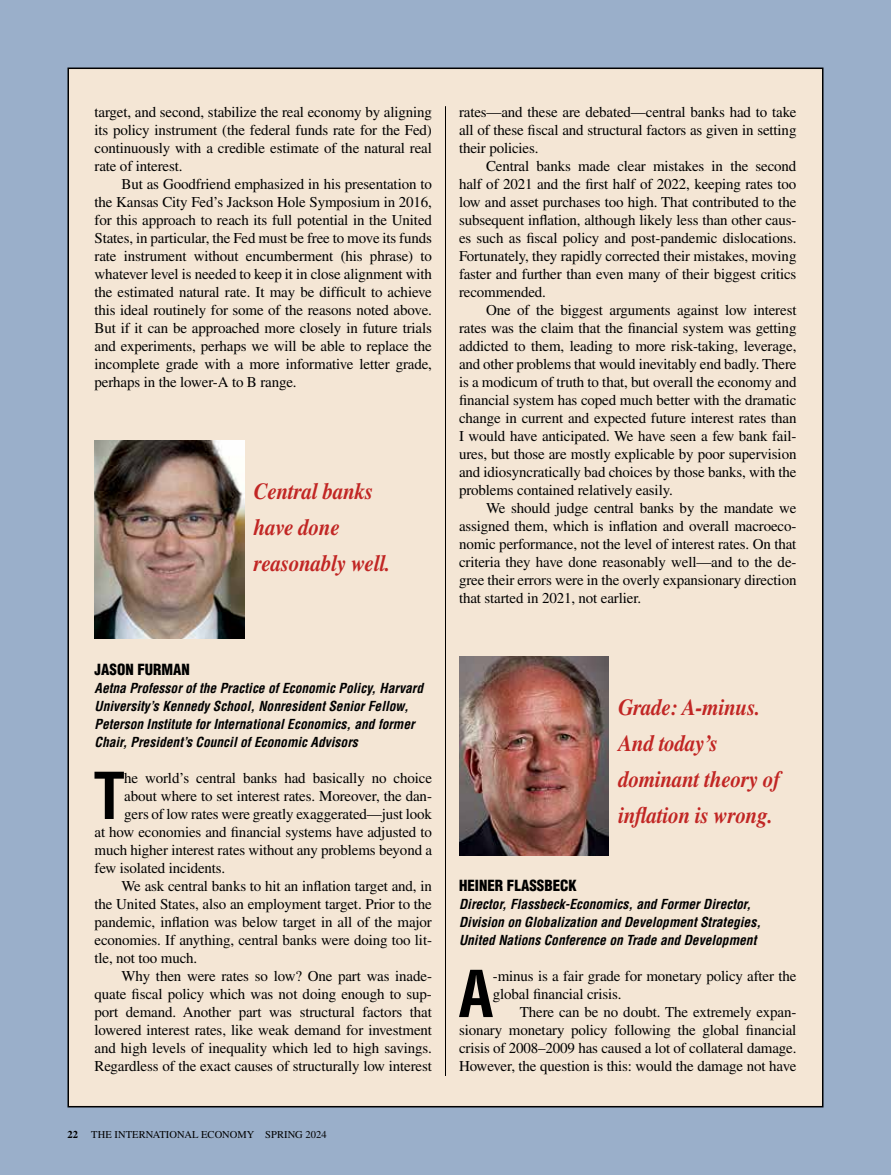
<style>
.page{position:relative;width:891px;height:1175px;background:#fff}
.page>*{position:absolute;margin:0;border:0;box-sizing:border-box;transform-origin:0 0}
.t1{font:700 condensed 63px "Helvetica LT Std";color:#000}
.t2{font:italic 700 23.1px/36px "Times LT Std";letter-spacing:-.01em;color:#c12624;scale:.91 1}
.t3{font:15px/18px "Times LT Std";letter-spacing:-.01em;color:#000;text-align:justify}
.t4{font:900 condensed 15px "Helvetica LT Std";color:#000}
.t5{font:italic 700 condensed 13.5px/18px "Helvetica LT Std";color:#000}
.t6{font:10.5px "Times LT Std";letter-spacing:.005em;color:#000}
.t7{font:700 10.5px "Times LT Std";color:#000}
</style>
<div class="page">
<div style="left:0;top:0;width:891px;height:1174px;background:#9aafca"></div>
<div style="left:68px;top:68px;width:755px;height:1038px;background:#f4e6d5"></div>
<img style="left:94px;top:441px;width:150px;height:198px">
<img style="left:459px;top:657px;width:150px;height:198px">
<hr style="left:445px;top:106px;width:1px;height:969px;background:#000">
<p class="t3" style="left:94px;top:103px;width:339px">target, and second, stabilize the real economy by aligning its policy instrument (the federal funds rate for the Fed) continuously with a credible estimate of the natural real rate of interest.</p>
<p class="t3" style="left:94px;top:175px;width:339px;text-indent:27px">But as Goodfriend emphasized in his presentation to the Kansas City Fed’s Jackson Hole Symposium in 2016, for this approach to reach its full potential in the United States, in particular, the Fed must be free to move its funds rate instrument without encumberment (his phrase) to whatever level is needed to keep it in close alignment with the estimated natural rate. It may be difficult to achieve this ideal routinely for some of the reasons noted above.<br>But if it can be approached more closely in future trials and experiments, perhaps we will be able to replace the incomplete grade with a more informative letter grade, perhaps in the lower-A to B range.</p>
<h2 class="t2" style="left:254px;top:473px;width:152px">Central banks have done reasonably well.</h2>
<p class="t4" style="left:94px;top:660px;width:97px">JASON FURMAN</p>
<p class="t5" style="left:94px;top:679px;width:330px">Aetna Professor of the Practice of Economic Policy, Harvard University’s Kennedy School, Nonresident Senior Fellow, Peterson Institute for International Economics, and former Chair, President’s Council of Economic Advisors</p>
<h1 class="t1" style="left:93px;top:756px;width:33px">T</h1>
<p class="t3" style="left:124px;top:769px;width:309px">he world’s central banks had basically no choice</p>
<p class="t3" style="left:124px;top:787px;width:309px">about where to set interest rates. Moreover, the dan-</p>
<p class="t3" style="left:124px;top:805px;width:309px">gers of low rates were greatly exaggerated—just look</p>
<p class="t3" style="left:95px;top:823px;width:339px">at how economies and financial systems have adjusted to</p>
<p class="t3" style="left:95px;top:841px;width:339px">much higher interest rates without any problems beyond a</p>
<p class="t3" style="left:95px;top:859px;width:132px">few isolated incidents.</p>
<p class="t3" style="left:122px;top:877px;width:312px">We ask central banks to hit an inflation target and, in</p>
<p class="t3" style="left:95px;top:895px;width:339px">the United States, also an employment target. Prior to the</p>
<p class="t3" style="left:95px;top:913px;width:339px">pandemic, inflation was below target in all of the major</p>
<p class="t3" style="left:95px;top:931px;width:339px">economies. If anything, central banks were doing too lit-</p>
<p class="t3" style="left:95px;top:949px;width:104px">tle, not too much.</p>
<p class="t3" style="left:122px;top:967px;width:312px">Why then were rates so low? One part was inade-</p>
<p class="t3" style="left:95px;top:985px;width:339px">quate fiscal policy which was not doing enough to sup-</p>
<p class="t3" style="left:95px;top:1003px;width:339px">port demand. Another part was structural factors that</p>
<p class="t3" style="left:95px;top:1021px;width:339px">lowered interest rates, like weak demand for investment</p>
<p class="t3" style="left:95px;top:1039px;width:339px">and high levels of inequality which led to high savings.</p>
<p class="t3" style="left:95px;top:1057px;width:339px">Regardless of the exact causes of structurally low interest</p>
<p class="t7" style="left:68px;top:1128px;width:12px">22</p>
<p class="t6" style="left:91px;top:1128px;width:237px">THE INTERNATIONAL ECONOMY SPRING 2024</p>
<p class="t3" style="left:459px;top:103px;width:339px">rates—and these are debated—central banks had to take all of these fiscal and structural factors as given in setting their policies.</p>
<p class="t3" style="left:459px;top:157px;width:339px;text-indent:27px">Central banks made clear mistakes in the second half of 2021 and the first half of 2022, keeping rates too low and asset purchases too high. That contributed to the subsequent inflation, although likely less than other caus&shy;es such as fiscal policy and post-pandemic dislocations.<br>Fortunately, they rapidly corrected their mistakes, moving faster and further than even many of their biggest critics recommended.</p>
<p class="t3" style="left:459px;top:301px;width:339px;text-indent:27px">One of the biggest arguments against low interest rates was the claim that the financial system was getting addicted to them, leading to more risk-taking, leverage, and other problems that would inevitably end badly. There is a modicum of truth to that, but overall the economy and financial system has coped much better with the dramatic change in current and expected future interest rates than I would have anticipated. We have seen a few bank fail&shy;ures, but those are mostly explicable by poor supervision and idiosyncratically bad choices by those banks, with the problems contained relatively easily.</p>
<p class="t3" style="left:459px;top:499px;width:339px;text-indent:27px">We should judge central banks by the mandate we assigned them, which is inflation and overall macroeco&shy;nomic performance, not the level of interest rates. On that criteria they have done reasonably well—and to the de&shy;gree their errors were in the overly expansionary direction that started in 2021, not earlier.</p>
<h2 class="t2" style="left:618px;top:689px;width:180px">Grade: A-minus.<br>And today’s dominant theory of inflation is wrong.</h2>
<p class="t4" style="left:459px;top:876px;width:119px">HEINER FLASSBECK</p>
<p class="t5" style="left:459px;top:895px;width:303px">Director, Flassbeck-Economics, and Former Director,<br>Division on Globalization and Development Strategies,<br>United Nations Conference on Trade and Development</p>
<h1 class="t1" style="left:458px;top:954px;width:37px">A</h1>
<p class="t3" style="left:493px;top:967px;width:305px">-minus is a fair grade for monetary policy after the global financial crisis.</p>
<p class="t3" style="left:459px;top:1003px;width:339px;text-indent:61px">There can be no doubt. The extremely expan&shy;sionary monetary policy following the global financial crisis of 2008–2009 has caused a lot of collateral damage.<br>However, the question is this: would the damage not have</p>
</div>
